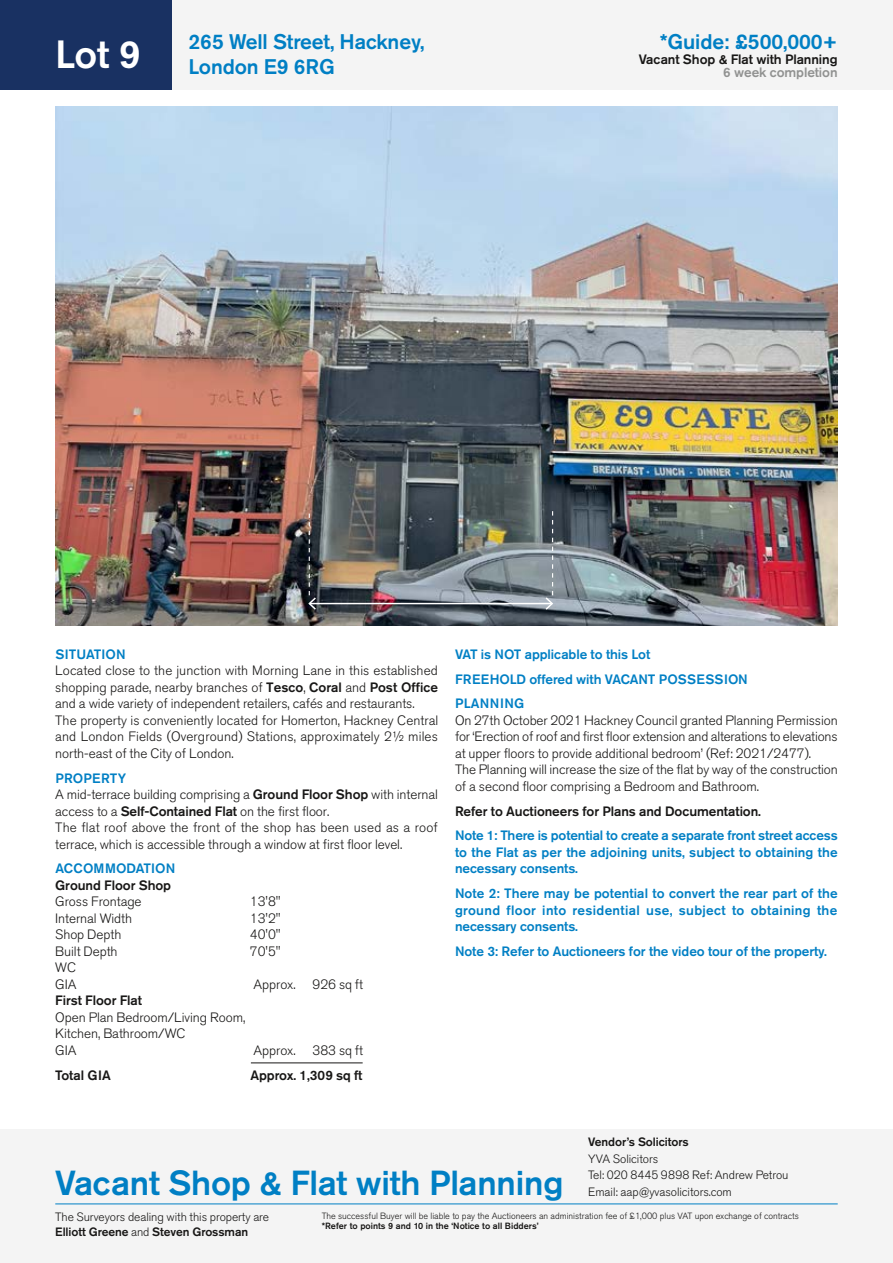
<style>
.page{position:relative;width:893px;height:1263px;background:#fff}
.page>*{position:absolute;margin:0;border:0;box-sizing:border-box;transform-origin:0 0}
.t1{font:500 39px "Akzidenz Grotesk Pro";color:#fff}
.t2{font:500 34.5px "Akzidenz Grotesk Pro";letter-spacing:-.005em;color:#007fc4}
.t3{font:500 21px/25.2px "Akzidenz Grotesk Pro";letter-spacing:-.005em;color:#007fc4}
.t4{font:300 13.5px/16.5px "Akzidenz Grotesk Pro";letter-spacing:-.005em;color:#181716}
.t5{font:500 13.5px/16.5px "Akzidenz Grotesk Pro";letter-spacing:-.005em;color:#007fc4;text-align:justify}
.t6{font:500 13.5px "Akzidenz Grotesk Pro";letter-spacing:-.005em;color:#181716}
.t7{font:500 13.5px "Akzidenz Grotesk Pro";letter-spacing:-.005em;color:#919291}
.t8{font:300 12px/16.5px "Akzidenz Grotesk Pro";letter-spacing:-.005em;color:#181716}
.t9{font:500 12px "Akzidenz Grotesk Pro";letter-spacing:-.005em;color:#181716}
.t10{font:300 9px "Akzidenz Grotesk Pro";color:#181716}
.t11{font:500 9px "Akzidenz Grotesk Pro";color:#181716}
.s1{font-weight:500}
.s2{font-weight:500;color:#007fc4}
</style>
<div class="page">
<div style="left:0;top:0;width:893px;height:89px;background:#f4f4f4"></div>
<div style="left:0;top:1129px;width:893px;height:134px;background:#f4f4f4"></div>
<div style="left:0;top:0;width:171px;height:89px;background:#193162"></div>
<hr style="left:55px;top:1203px;width:783px;height:1px;background:#007fc4">
<img style="left:55px;top:106px;width:783px;height:520px">
<hr style="left:251px;top:1062px;width:112px;height:1px;background:#181716">
<hr style="left:309px;top:603px;width:243px;height:1px;background:#fff">
<svg style="left:307px;top:514px;width:10px;height:97px"></svg>
<svg style="left:544px;top:511px;width:10px;height:100px"></svg>
<h1 class="t1" style="left:55px;top:29px;width:87px">Lot 9</h1>
<h3 class="t3" style="left:189px;top:29px;width:237px">265 Well Street, Hackney,<br>London E9 6RG</h3>
<h3 class="t3" style="left:660px;top:29px;width:179px">*Guide: £500,000+</h3>
<p class="t6" style="left:639px;top:50px;width:200px">Vacant Shop &amp; Flat with Planning</p>
<p class="t7" style="left:723px;top:64px;width:116px">6 week completion</p>
<p class="t5" style="left:55px;top:646px;width:72px">SITUATION</p>
<p class="t4" style="left:55px;top:662px;width:384px">Located close to the junction with Morning Lane in this established shopping parade, nearby branches of <span class="s1">Tesco</span>, <span class="s1">Coral</span> and <span class="s1">Post Office </span>and a wide variety of independent retailers, cafés and restaurants.<br>The property is conveniently located for Homerton, Hackney Central and London Fields (Overground) Stations, approximately 2½ miles north-east of the City of London.</p>
<p class="t4" style="left:55px;top:770px;width:384px"><span class="s2">PROPERTY<br></span>A mid-terrace building comprising a <span class="s1">Ground Floor Shop</span> with internal access to a <span class="s1">Self-Contained Flat</span> on the first floor.<br>The flat roof above the front of the shop has been used as a roof terrace, which is accessible through a window at first floor level.</p>
<p class="t5" style="left:55px;top:860px;width:121px">ACCOMMODATION</p>
<p class="t6" style="left:55px;top:876px;width:117px">Ground Floor Shop</p>
<p class="t4" style="left:55px;top:893px;width:88px">Gross Frontage</p>
<p class="t4" style="left:250px;top:893px;width:32px">13'8"</p>
<p class="t4" style="left:55px;top:910px;width:78px">Internal Width</p>
<p class="t4" style="left:250px;top:910px;width:32px">13'2"</p>
<p class="t4" style="left:55px;top:926px;width:68px">Shop Depth</p>
<p class="t4" style="left:250px;top:926px;width:32px">40'0"</p>
<p class="t4" style="left:55px;top:943px;width:64px">Built Depth</p>
<p class="t4" style="left:250px;top:943px;width:32px">70'5"</p>
<p class="t4" style="left:55px;top:959px;width:23px">WC<br>GIA</p>
<p class="t4" style="left:254px;top:976px;width:111px">Approx. 926 sq ft</p>
<p class="t6" style="left:55px;top:992px;width:88px">First Floor Flat</p>
<p class="t4" style="left:55px;top:1009px;width:191px">Open Plan Bedroom/Living Room,<br>Kitchen, Bathroom/WC<br>GIA</p>
<p class="t4" style="left:254px;top:1042px;width:111px">Approx. 383 sq ft</p>
<p class="t6" style="left:55px;top:1066px;width:57px">Total GIA</p>
<p class="t6" style="left:251px;top:1066px;width:113px">Approx. 1,309 sq ft</p>
<p class="t5" style="left:455px;top:641px;width:294px;line-height:24.8px;text-align:left">VAT is NOT applicable to this Lot<br>FREEHOLD offered with VACANT POSSESSION<br>PLANNING</p>
<p class="t4" style="left:455px;top:712px;width:384px">On 27th October 2021 Hackney Council granted Planning Permission for ‘Erection of roof and first floor extension and alterations to elevations at upper floors to provide additional bedroom’ (Ref: 2021/2477).<br>The Planning will increase the size of the flat by way of the construction of a second floor comprising a Bedroom and Bathroom.</p>
<p class="t6" style="left:455px;top:802px;width:308px">Refer to Auctioneers for Plans and Documentation.</p>
<p class="t5" style="left:455px;top:827px;width:384px">Note 1: There is potential to create a separate front street access to the Flat as per the adjoining units, subject to obtaining the necessary consents.</p>
<p class="t5" style="left:455px;top:885px;width:384px">Note 2: There may be potential to convert the rear part of the ground floor into residential use, subject to obtaining the necessary consents.</p>
<p class="t5" style="left:455px;top:943px;width:373px">Note 3: Refer to Auctioneers for the video tour of the property.</p>
<h2 class="t2" style="left:55px;top:1161px;width:510px">Vacant Shop &amp; Flat with Planning</h2>
<p class="t9" style="left:588px;top:1134px;width:102px">Vendor’s Solicitors</p>
<p class="t8" style="left:588px;top:1150px;width:202px">YVA Solicitors<br>Tel: 020 8445 9898 Ref: Andrew Petrou<br>Email: aap@yvasolicitors.com</p>
<p class="t8" style="left:55px;top:1209px;width:215px;line-height:15px">The Surveyors dealing with this property are<br><span class="s1">Elliott Greene</span> and <span class="s1">Steven Grossman</span></p>
<p class="t10" style="left:322px;top:1209px;width:479px">The successful Buyer will be liable to pay the Auctioneers an administration fee of £1,000 plus VAT upon exchange of contracts</p>
<p class="t11" style="left:322px;top:1220px;width:218px">*Refer to points 9 and 10 in the ‘Notice to all Bidders’</p>
</div>
